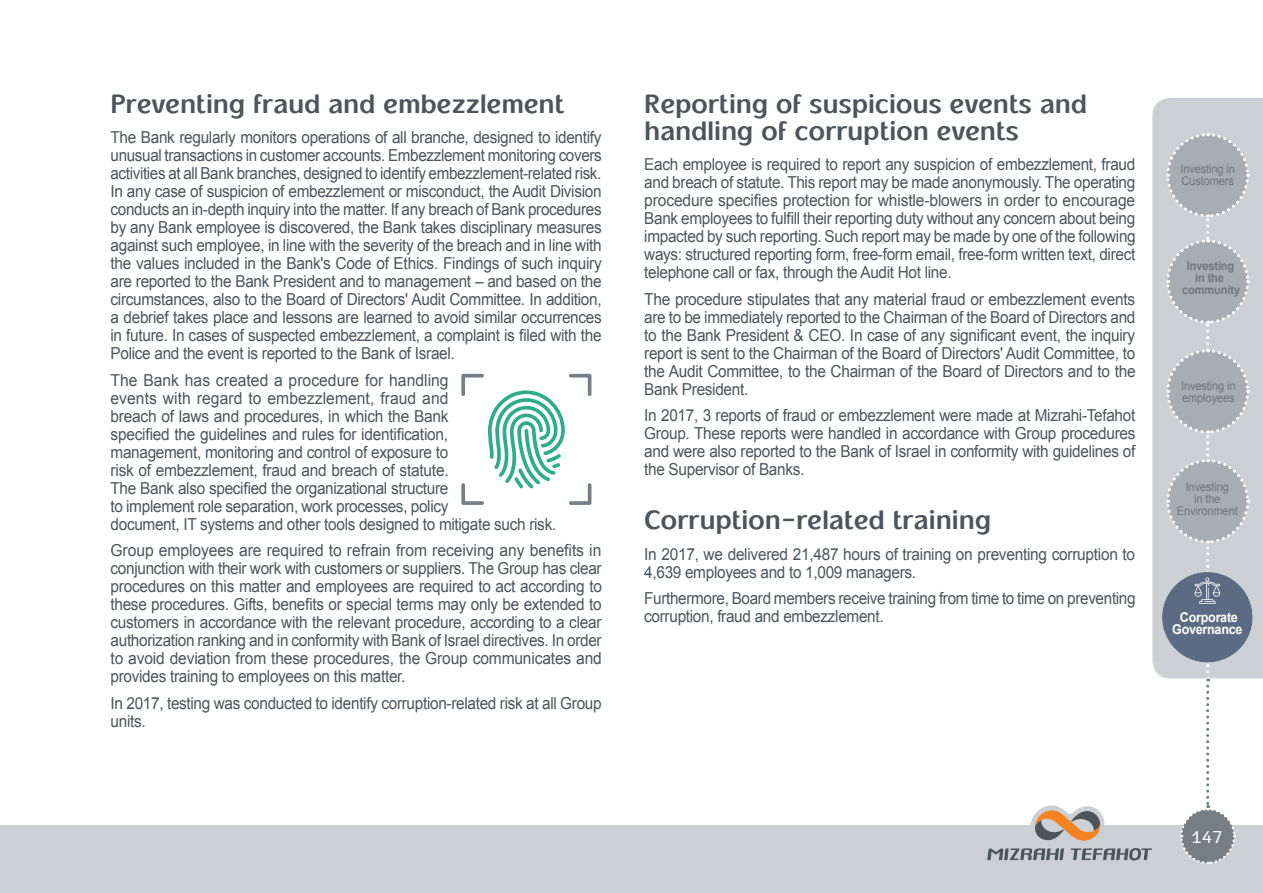
<style>
.page{position:relative;width:1263px;height:893px;background:#fff}
.page>*{position:absolute;margin:0;border:0;box-sizing:border-box;transform-origin:0 0}
.t1{font:700 27px/27px "Fb Typograph Eng";letter-spacing:-.015em;color:#4d545a}
.t2{font:25.5px "Fb Joker";color:#fff}
.t3{font:16.5px/18px "Arial";letter-spacing:-.02em;color:#4d545a;text-align:justify;scale:.93 1}
.t4{font:16.5px/18px "Arial";letter-spacing:-.02em;color:#4d545a;scale:.95 1}
.t5{font:16.5px/18px "Arial";letter-spacing:-.02em;color:#4d545a;text-align:justify;scale:.94 1}
.t6{font:700 13.5px/12px "Arial";letter-spacing:-.02em;color:#fff;text-align:center;scale:.93 1}
.t7{font:12px/12px "Arial";letter-spacing:-.01em;color:#6e777c;scale:.92 1}
.t8{font:700 12px/12px "Arial";letter-spacing:-.01em;color:#6e777c;text-align:center;scale:.92 1}
</style>
<div class="page">
<div style="left:0;top:826px;width:1263px;height:67px;background:#ccd0d4"></div>
<svg style="left:461px;top:374px;width:130px;height:131px"></svg>
<div style="left:1152px;top:98px;width:111px;height:580px;background:#ccd0d4"></div>
<div style="left:1148px;top:561px;width:115px;height:103px;background:#000;opacity:.36"></div>
<svg style="left:1165px;top:132px;width:86px;height:732px"></svg>
<svg style="left:987px;top:806px;width:165px;height:55px"></svg>
<h4 class="t1" style="left:111px;top:89px;width:456px">Preventing fraud and embezzlement</h4>
<p class="t3" style="left:111px;top:129px;width:530px">The Bank regularly monitors operations of all branche, designed to identify unusual transactions in customer accounts. Embezzlement monitoring covers activities at all Bank branches, designed to identify embezzlement-related risk.<br>In any case of suspicion of embezzlement or misconduct, the Audit Division conducts an in-depth inquiry into the matter. If any breach of Bank procedures by any Bank employee is discovered, the Bank takes disciplinary measures against such employee, in line with the severity of the breach and in line with the values included in the Bank's Code of Ethics. Findings of such inquiry are reported to the Bank President and to management – and based on the circumstances, also to the Board of Directors' Audit Committee. In addition, a debrief takes place and lessons are learned to avoid similar occurrences in future. In cases of suspected embezzlement, a complaint is filed with the Police and the event is reported to the Bank of Israel.</p>
<p class="t4" style="left:111px;top:371px;width:471px">The Bank has created a procedure for handling<br>events with regard to embezzlement, fraud and<br>breach of laws and procedures, in which the Bank<br>specified the guidelines and rules for identification,<br>management, monitoring and control of exposure to<br>risk of embezzlement, fraud and breach of statute.<br>The Bank also specified the organizational structure<br>to implement role separation, work processes, policy<br>document, IT systems and other tools designed to mitigate such risk.</p>
<p class="t4" style="left:111px;top:542px;width:519px;text-align:justify">Group employees are required to refrain from receiving any benefits in conjunction with their work with customers or suppliers. The Group has clear procedures on this matter and employees are required to act according to these procedures. Gifts, benefits or special terms may only be extended to customers in accordance with the relevant procedure, according to a clear authorization ranking and in conformity with Bank of Israel directives. In order to avoid deviation from these procedures, the Group communicates and provides training to employees on this matter.</p>
<p class="t3" style="left:111px;top:694px;width:530px">In 2017, testing was conducted to identify corruption-related risk at all Group units.</p>
<h4 class="t1" style="left:644px;top:89px;width:445px">Reporting of suspicious events and handling of corruption events</h4>
<p class="t3" style="left:644px;top:156px;width:530px">Each employee is required to report any suspicion of embezzlement, fraud and breach of statute. This report may be made anonymously. The operating procedure specifies protection for whistle-blowers in order to encourage Bank employees to fulfill their reporting duty without any concern about being impacted by such reporting. Such report may be made by one of the following ways: structured reporting form, free-form email, free-form written text, direct telephone call or fax, through the Audit Hot line.</p>
<p class="t5" style="left:644px;top:290px;width:524px">The procedure stipulates that any material fraud or embezzlement events are to be immediately reported to the Chairman of the Board of Directors and to the Bank President &amp; CEO. In case of any significant event, the inquiry report is sent to the Chairman of the Board of Directors' Audit Committee, to the Audit Committee, to the Chairman of the Board of Directors and to the Bank President.</p>
<p class="t3" style="left:644px;top:407px;width:530px">In 2017, 3 reports of fraud or embezzlement were made at Mizrahi-Tefahot Group. These reports were handled in accordance with Group procedures and were also reported to the Bank of Israel in conformity with guidelines of the Supervisor of Banks.</p>
<h4 class="t1" style="left:644px;top:505px;width:348px">Corruption-related training</h4>
<p class="t3" style="left:644px;top:545px;width:529px">In 2017, we delivered 21,487 hours of training on preventing corruption to<br>4,639 employees and to 1,009 managers.</p>
<p class="t3" style="left:644px;top:589px;width:530px">Furthermore, Board members receive training from time to time on preventing corruption, fraud and embezzlement.</p>
<p class="t7" style="left:1180px;top:163px;width:61px">Investing in<br>Customers</p>
<p class="t8" style="left:1182px;top:260px;width:65px">I_vist8_g<br>8_ t7i<br>25mmu_8ty</p>
<p class="t7" style="left:1181px;top:380px;width:61px">Investing in employees</p>
<p class="t7" style="left:1177px;top:481px;width:68px;text-align:center">Investing<br>in the<br>Environment</p>
<p class="t6" style="left:1172px;top:612px;width:77px">C5Ep5Eati<br>G5viE_a_2i</p>
<h2 class="t2" style="left:1191px;top:822px;width:33px">147</h2>
</div>
